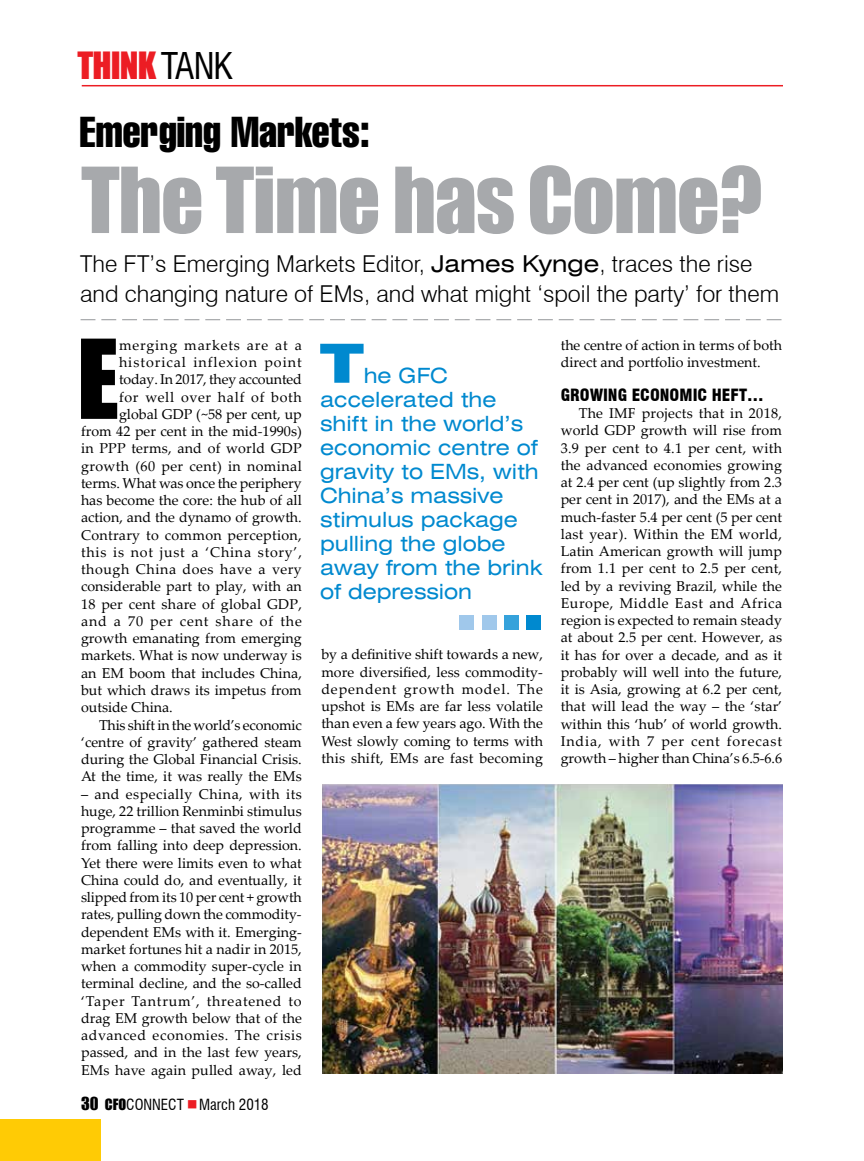
<style>
.page{position:relative;width:864px;height:1161px;background:#fff}
.page>*{position:absolute;margin:0;border:0;box-sizing:border-box;transform-origin:0 0}
.t1{font:101.55px "Impact";color:#000}
.t2{font:84px "Impact";letter-spacing:-.02em;color:#a7a9ac}
.t3{font:900 expanded 54px "Swiss 721 BT";color:#0089cf}
.t4{font:extra-condensed 42px "Swiss 911 BT";color:#000}
.t5{font:34.5px "Impact";letter-spacing:-.025em;color:#ec1d24}
.t6{font:300 23.25px/30px "Swiss 721 BT";color:#000}
.t7{font:expanded 21px/24px "Swiss 721 BT";color:#0089cf}
.t8{font:900 condensed 16.5px "Swiss 721 BT";color:#000}
.t9{font:condensed 15px "Swiss 721 BT";color:#000}
.t10{font:14.25px/17.2px "Palatino Linotype";color:#000;text-align:justify}
.t11{font:14.25px "Palatino Linotype";letter-spacing:.02em;color:#000}
.t12{font:14.25px "Palatino Linotype";letter-spacing:.05em;color:#000}
.t13{font:14.25px "Palatino Linotype";letter-spacing:.03em;color:#000}
.t14{font:14.25px "Palatino Linotype";letter-spacing:.07em;color:#000}
.t15{font:14.25px "Palatino Linotype";letter-spacing:.04em;color:#000}
.t16{font:14.25px "Palatino Linotype";letter-spacing:.06em;color:#000}
.t17{font:14.25px "Palatino Linotype";letter-spacing:.055em;color:#000}
.s1{font-family:"Swiss 721 BT";font-stretch:condensed;font-size:36px;color:#000}
.s2{font-weight:400;font-stretch:expanded}
.s3{font-family:"Impact";font-stretch:normal;font-size:16.5px}
.s4{font-family:"Impact";font-stretch:normal;font-size:14.25px}
</style>
<div class="page">
<svg style="left:81px;top:319px;width:701px;height:1px"></svg>
<div style="left:482px;top:615px;width:15px;height:14px;background:#a0c8eb"></div>
<div style="left:504px;top:615px;width:14px;height:14px;background:#35a2db"></div>
<div style="left:526px;top:615px;width:14px;height:14px;background:#0089cf"></div>
<div style="left:460px;top:615px;width:14px;height:14px;background:#a0c8eb"></div>
<img style="left:322px;top:785px;width:461px;height:289px">
<hr style="left:82px;top:85px;width:701px;height:1px;background:#ec1d24">
<div style="left:0;top:1119px;width:101px;height:42px;background:#ffcb05"></div>
<h3 class="t5" style="left:77px;top:38px;width:157px">THINK <span class="s1">TANK</span></h3>
<h3 class="t4" style="left:79px;top:109px;width:292px">Emerging Markets:</h3>
<h2 class="t2" style="left:81px;top:135px;width:683px">The Time has Come?</h2>
<h3 class="t6" style="left:80px;top:248px;width:701px">The FT’s Emerging Markets Editor, <span class="s2">James Kynge</span>, traces the rise and changing nature of EMs, and what might ‘spoil the party’ for them</h3>
<h1 class="t1" style="left:77px;top:300px;width:44px">E</h1>
<p class="t17" style="left:119px;top:335px;width:184px">merging markets are at a</p>
<p class="t14" style="left:119px;top:352px;width:184px">historical inflexion point</p>
<p class="t10" style="left:119px;top:370px;width:184px">today. In 2017, they accounted</p>
<p class="t12" style="left:119px;top:387px;width:184px">for well over half of both</p>
<p class="t10" style="left:119px;top:405px;width:184px">global GDP (~58 per cent, up</p>
<p class="t10" style="left:81px;top:422px;width:222px">from 42 per cent in the mid-1990s)</p>
<p class="t10" style="left:81px;top:439px;width:222px">in PPP terms, and of world GDP</p>
<p class="t13" style="left:81px;top:456px;width:222px">growth (60 per cent) in nominal</p>
<p class="t10" style="left:81px;top:474px;width:222px">terms. What was once the periphery</p>
<p class="t10" style="left:81px;top:491px;width:222px">has become the core: the hub of all</p>
<p class="t10" style="left:81px;top:508px;width:222px">action, and the dynamo of growth.</p>
<p class="t11" style="left:81px;top:525px;width:222px">Contrary to common perception,</p>
<p class="t12" style="left:81px;top:542px;width:222px">this is not just a ‘China story’,</p>
<p class="t15" style="left:81px;top:559px;width:222px">though China does have a very</p>
<p class="t10" style="left:81px;top:577px;width:222px">considerable part to play, with an</p>
<p class="t11" style="left:81px;top:594px;width:222px">18 per cent share of global GDP,</p>
<p class="t16" style="left:81px;top:611px;width:222px">and a 70 per cent share of the</p>
<p class="t10" style="left:81px;top:629px;width:222px">growth emanating from emerging</p>
<p class="t10" style="left:81px;top:646px;width:222px">markets. What is now underway is</p>
<p class="t10" style="left:81px;top:664px;width:222px">an EM boom that includes China,</p>
<p class="t10" style="left:81px;top:681px;width:222px">but which draws its impetus from</p>
<p class="t10" style="left:81px;top:698px;width:93px">outside China.</p>
<p class="t10" style="left:99px;top:715px;width:204px">This shift in the world’s economic</p>
<p class="t10" style="left:81px;top:733px;width:222px">‘centre of gravity’ gathered steam</p>
<p class="t10" style="left:81px;top:750px;width:222px">during the Global Financial Crisis.</p>
<p class="t10" style="left:81px;top:767px;width:222px">At the time, it was really the EMs</p>
<p class="t10" style="left:81px;top:785px;width:222px">– and especially China, with its huge, 22 trillion Renminbi stimulus programme – that saved the world from falling into deep depression.<br>Yet there were limits even to what China could do, and eventually, it slipped from its 10 per cent + growth rates, pulling down the commodity&shy;dependent EMs with it. Emerging&shy;market fortunes hit a nadir in 2015, when a commodity super-cycle in terminal decline, and the so-called ‘Taper Tantrum’, threatened to drag EM growth below that of the advanced economies. The crisis passed, and in the last few years, EMs have again pulled away, led</p>
<p class="t9" style="left:81px;top:1096px;width:189px"><span class="s3">30</span> <span class="s4">CFO</span>CONNECT March 2018</p>
<h3 class="t3" style="left:320px;top:331px;width:45px">T</h3>
<h3 class="t7" style="left:320px;top:363px;width:224px;text-indent:44px">he GFC accelerated the shift in the world’s economic centre of gravity to EMs, with<br>China’s massive stimulus package pulling the globe away from the brink of depression</h3>
<p class="t10" style="left:321px;top:645px;width:223px">by a definitive shift towards a new, more diversified, less commodity&shy;dependent growth model. The upshot is EMs are far less volatile than even a few years ago. With the West slowly coming to terms with this shift, EMs are fast becoming</p>
<p class="t10" style="left:561px;top:336px;width:223px">the centre of action in terms of both direct and portfolio investment.</p>
<p class="t8" style="left:561px;top:385px;width:205px">GROWING ECONOMIC HEFT…</p>
<p class="t10" style="left:561px;top:404px;width:223px;text-indent:18px">The IMF projects that in 2018, world GDP growth will rise from 3.9 per cent to 4.1 per cent, with the advanced economies growing at 2.4 per cent (up slightly from 2.3 per cent in 2017), and the EMs at a much-faster 5.4 per cent (5 per cent last year). Within the EM world, Latin American growth will jump from 1.1 per cent to 2.5 per cent, led by a reviving Brazil, while the Europe, Middle East and Africa region is expected to remain steady at about 2.5 per cent. However, as it has for over a decade, and as it probably will well into the future, it is Asia, growing at 6.2 per cent, that will lead the way – the ‘star’ within this ‘hub’ of world growth.<br>India, with 7 per cent forecast growth – higher than China’s 6.5-6.6</p>
</div>
